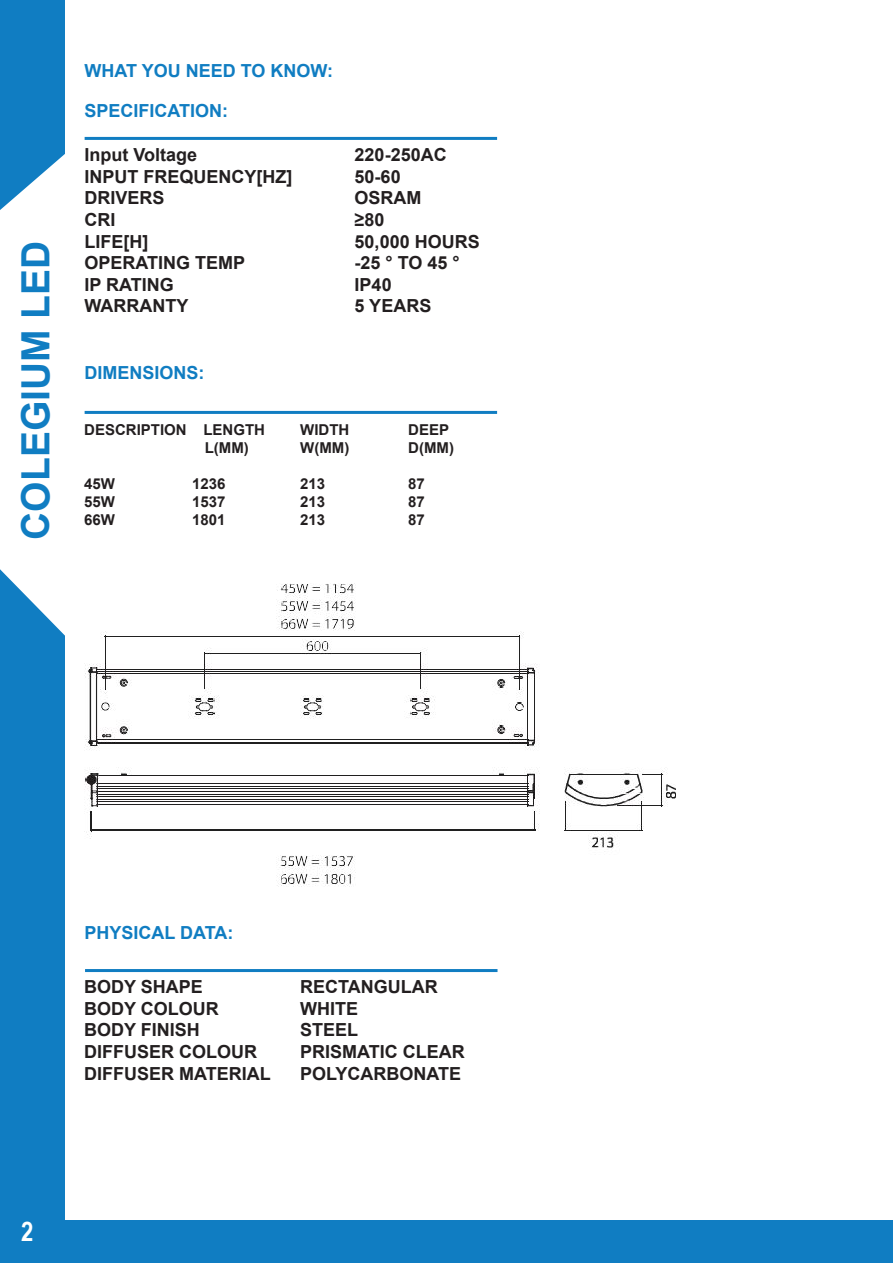
<style>
.page{position:relative;width:893px;height:1263px;background:#fff}
.page>*{position:absolute;margin:0;border:0;box-sizing:border-box;transform-origin:0 0}
.t1{font:700 39px "Arial";color:#107dc2}
.t2{font:700 27px "Arial Narrow";color:#fff}
.t3{font:700 18px "Arial";color:#231f20}
.t4{font:700 18px "Arial";color:#107dc2}
.t5{font:700 15px "Arial";color:#231f20}
</style>
<div class="page">
<div style="left:0;top:0;width:64px;height:1263px;background:#107dc2"></div>
<svg style="left:0;top:152px;width:65px;height:486px;background:#deedf6"></svg>
<div style="left:0;top:1220px;width:893px;height:43px;background:#107dc2"></div>
<hr style="left:85px;top:137px;width:412px;height:3px;background:#107dc2">
<hr style="left:85px;top:411px;width:412px;height:3px;background:#107dc2">
<hr style="left:85px;top:969px;width:412px;height:3px;background:#107dc2">
<img style="left:84px;top:583px;width:592px;height:304px">
<p class="t1" style="left:8px;top:540px;width:301px;rotate:-90deg">COLEGIUM LED</p>
<p class="t4" style="left:85px;top:58px;width:250px">WHAT YOU NEED TO KNOW:</p>
<p class="t4" style="left:85px;top:98px;width:145px">SPECIFICATION:</p>
<p class="t3" style="left:85px;top:142px;width:114px">Input Voltage</p>
<p class="t3" style="left:355px;top:142px;width:94px">220-250AC</p>
<p class="t3" style="left:85px;top:164px;width:209px">INPUT FREQUENCY[HZ]</p>
<p class="t3" style="left:355px;top:164px;width:48px">50-60</p>
<p class="t3" style="left:85px;top:185px;width:82px">DRIVERS</p>
<p class="t3" style="left:355px;top:185px;width:68px">OSRAM</p>
<p class="t3" style="left:85px;top:207px;width:32px">CRI</p>
<p class="t3" style="left:355px;top:207px;width:31px">≥80</p>
<p class="t3" style="left:85px;top:228px;width:65px">LIFE[H]</p>
<p class="t3" style="left:355px;top:228px;width:127px">50,000 HOURS</p>
<p class="t3" style="left:85px;top:250px;width:162px">OPERATING TEMP</p>
<p class="t3" style="left:355px;top:250px;width:107px">-25 ° TO 45 °</p>
<p class="t3" style="left:85px;top:272px;width:91px">IP RATING</p>
<p class="t3" style="left:355px;top:272px;width:39px">IP40</p>
<p class="t3" style="left:85px;top:293px;width:105px">WARRANTY</p>
<p class="t3" style="left:355px;top:293px;width:78px">5 YEARS</p>
<p class="t4" style="left:85px;top:360px;width:122px">DIMENSIONS:</p>
<p class="t5" style="left:84px;top:420px;width:182px">DESCRIPTION LENGTH</p>
<p class="t5" style="left:300px;top:420px;width:51px">WIDTH</p>
<p class="t5" style="left:408px;top:420px;width:42px">DEEP</p>
<p class="t5" style="left:205px;top:438px;width:46px">L(MM)</p>
<p class="t5" style="left:300px;top:438px;width:51px">W(MM)</p>
<p class="t5" style="left:408px;top:438px;width:47px">D(MM)</p>
<p class="t5" style="left:84px;top:474px;width:32px">45W</p>
<p class="t5" style="left:192px;top:474px;width:35px">1236</p>
<p class="t5" style="left:300px;top:474px;width:27px">213</p>
<p class="t5" style="left:408px;top:474px;width:18px">87</p>
<p class="t5" style="left:84px;top:492px;width:32px">55W</p>
<p class="t5" style="left:192px;top:492px;width:35px">1537</p>
<p class="t5" style="left:300px;top:492px;width:27px">213</p>
<p class="t5" style="left:408px;top:492px;width:18px">87</p>
<p class="t5" style="left:84px;top:510px;width:32px">66W</p>
<p class="t5" style="left:192px;top:510px;width:35px">1801</p>
<p class="t5" style="left:300px;top:510px;width:27px">213</p>
<p class="t5" style="left:408px;top:510px;width:18px">87</p>
<p class="t4" style="left:85px;top:920px;width:150px">PHYSICAL DATA:</p>
<p class="t3" style="left:84px;top:974px;width:120px">BODY SHAPE</p>
<p class="t3" style="left:300px;top:974px;width:139px">RECTANGULAR</p>
<p class="t3" style="left:84px;top:996px;width:136px">BODY COLOUR</p>
<p class="t3" style="left:300px;top:996px;width:59px">WHITE</p>
<p class="t3" style="left:84px;top:1017px;width:117px">BODY FINISH</p>
<p class="t3" style="left:300px;top:1017px;width:60px">STEEL</p>
<p class="t3" style="left:84px;top:1039px;width:174px">DIFFUSER COLOUR</p>
<p class="t3" style="left:300px;top:1039px;width:166px">PRISMATIC CLEAR</p>
<p class="t3" style="left:84px;top:1060px;width:188px">DIFFUSER MATERIAL</p>
<p class="t3" style="left:300px;top:1060px;width:163px">POLYCARBONATE</p>
<p class="t2" style="left:21px;top:1211px;width:14px">2</p>
</div>
